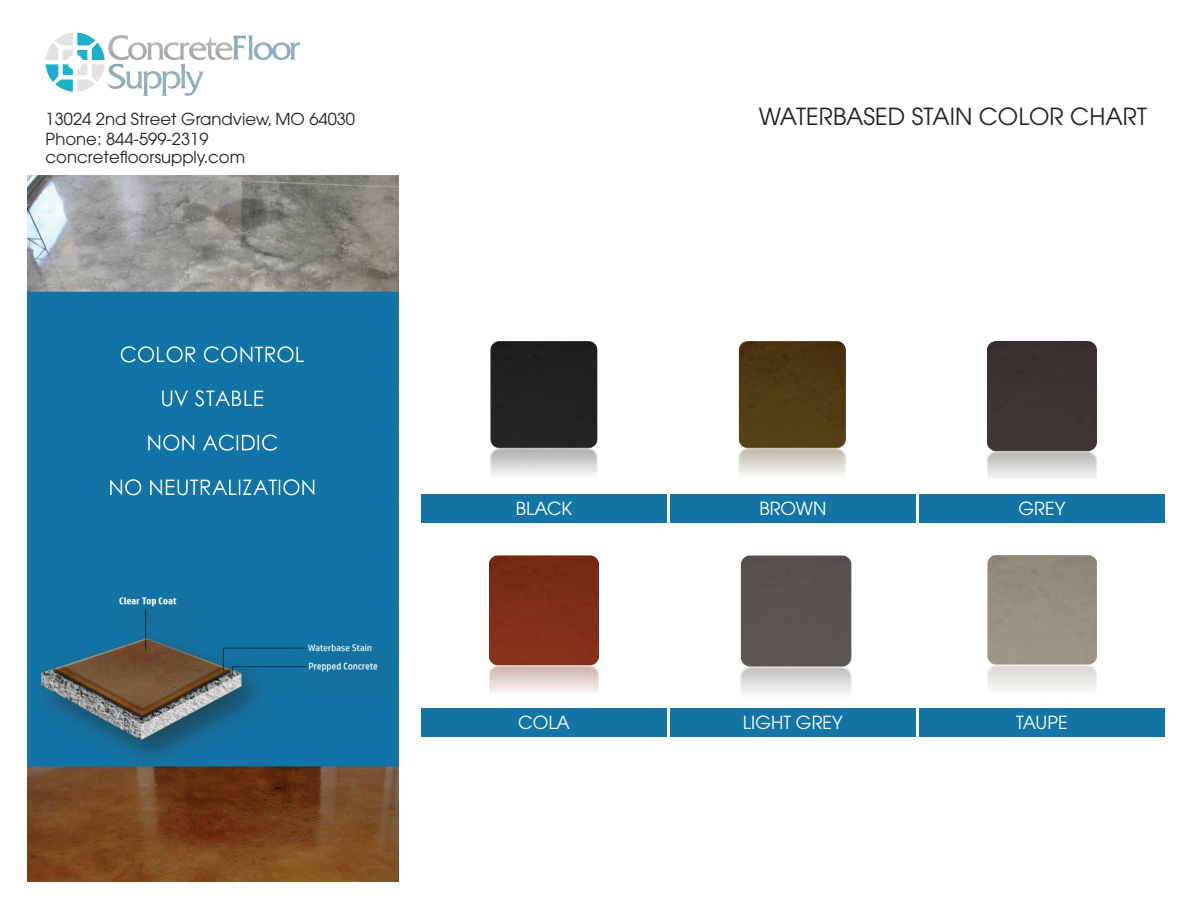
<style>
.page{position:relative;width:1188px;height:918px;background:#fff}
.page>*{position:absolute;margin:0;border:0;box-sizing:border-box;transform-origin:0 0}
.t1{font:23.4px "Avant Garde";color:#231f20}
.t2{font:18px "Avant Garde";color:#fff}
.t3{font:16.5px/18px "Avant Garde";color:#231f20}
</style>
<div class="page">
<img style="left:27px;top:176px;width:372px;height:706px">
<img style="left:490px;top:342px;width:108px;height:133px">
<img style="left:738px;top:342px;width:108px;height:133px">
<img style="left:987px;top:342px;width:110px;height:137px">
<div style="left:670px;top:494px;width:246px;height:28px;background:#1374a5"></div>
<div style="left:421px;top:494px;width:246px;height:28px;background:#1374a5"></div>
<div style="left:919px;top:494px;width:246px;height:28px;background:#1374a5"></div>
<img style="left:489px;top:556px;width:109px;height:137px">
<img style="left:740px;top:556px;width:112px;height:138px">
<img style="left:987px;top:556px;width:110px;height:134px">
<div style="left:670px;top:708px;width:246px;height:28px;background:#1374a5"></div>
<div style="left:421px;top:708px;width:246px;height:28px;background:#1374a5"></div>
<div style="left:919px;top:708px;width:246px;height:28px;background:#1374a5"></div>
<svg style="left:46px;top:33px;width:254px;height:63px"></svg>
<p class="t3" style="left:46px;top:109px;width:311px">13024 2nd Street Grandview, MO 64030</p>
<p class="t1" style="left:759px;top:103px;width:390px">WATERBASED STAIN COLOR CHART</p>
<p class="t3" style="left:46px;top:130px;width:201px">Phone: 844-599-2319 concretefloorsupply.com</p>
<p class="t2" style="left:516px;top:498px;width:58px">BLACK</p>
<p class="t2" style="left:759px;top:498px;width:69px">BROWN</p>
<p class="t2" style="left:1018px;top:498px;width:48px">GREY</p>
<p class="t2" style="left:518px;top:712px;width:53px">COLA</p>
<p class="t2" style="left:743px;top:712px;width:101px">LIGHT GREY</p>
<p class="t2" style="left:1016px;top:712px;width:53px">TAUPE</p>
</div>
